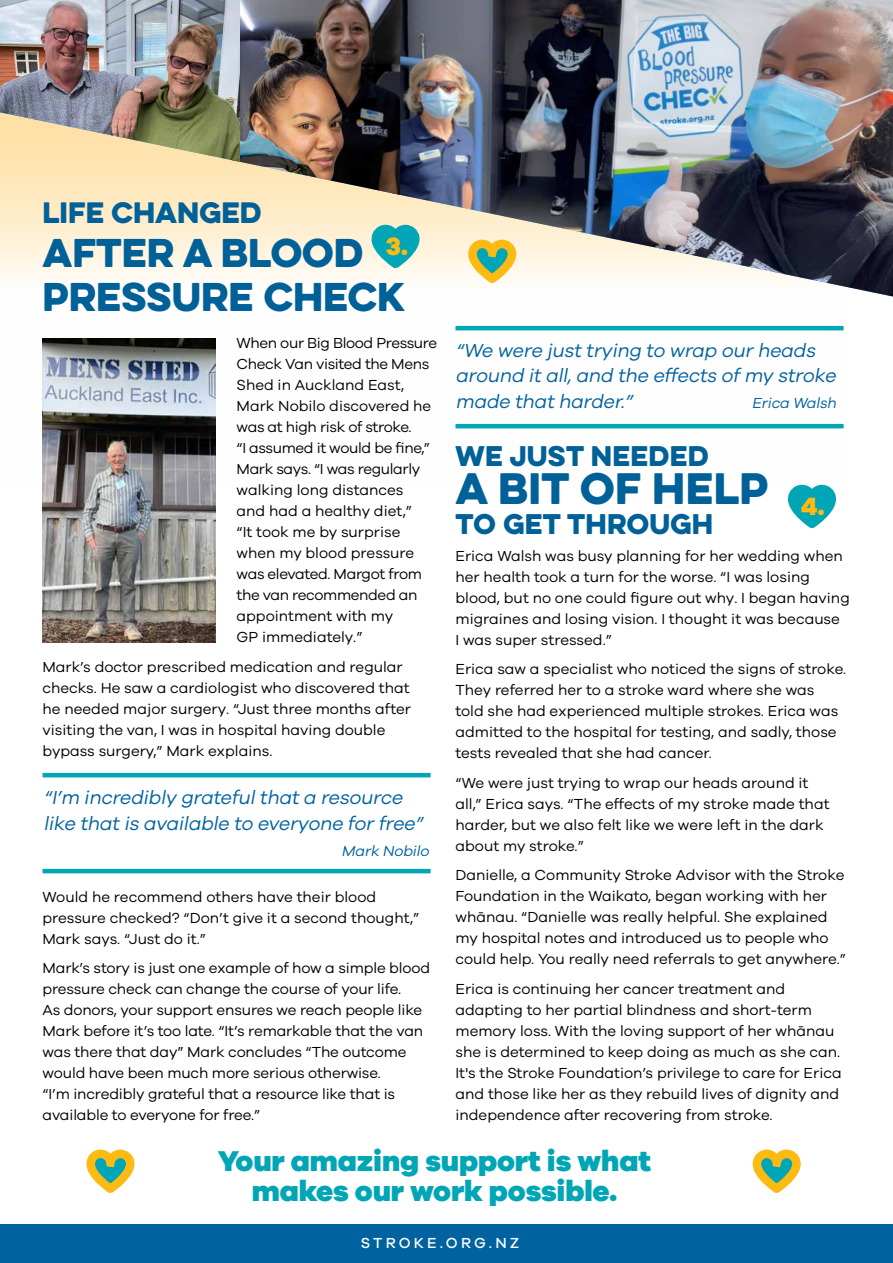
<style>
.page{position:relative;width:893px;height:1263px;background:#fff}
.page>*{position:absolute;margin:0;border:0;box-sizing:border-box;transform-origin:0 0}
.t1{font:39.45px "Eveleth Clean";letter-spacing:.01em;color:#006098}
.t2{font:36px/44.1px "Eveleth Clean";color:#006098}
.t3{font:800 29.55px/30.6px "Galano Grotesque";letter-spacing:-.005em;color:#00a6b5;text-align:center}
.t4{font:26.4px "Eveleth Clean";color:#006098}
.t5{font:800 25.8px "Galano Grotesque";color:#fdba12}
.t6{font:25.5px "Eveleth Clean";letter-spacing:.01em;color:#006098}
.t7{font:italic 19.5px/25.5px "Galano Grotesque";color:#0063a0}
.t8{font:15px/21px "Galano Grotesque";color:#000}
.t9{font:italic 15px "Galano Grotesque";color:#0063a0}
.t10{font:500 15px "Galano Grotesque";letter-spacing:.21em;color:#fff}
</style>
<div class="page">
<svg style="left:42px;top:325px;width:802px;height:161px"></svg>
<div style="left:0;top:1225px;width:893px;height:38px;background:#0063a0"></div>
<hr style="left:43px;top:773px;width:388px;height:4px;background:#00a6b5">
<hr style="left:43px;top:869px;width:388px;height:4px;background:#00a6b5">
<hr style="left:455px;top:326px;width:389px;height:4px;background:#00a6b5">
<hr style="left:455px;top:424px;width:389px;height:4px;background:#00a6b5">
<svg style="left:0;top:162px;width:372px;height:118px;background:#ffefd1"></svg>
<img style="left:372px;top:0;width:521px;height:297px">
<img style="left:232px;top:0;width:168px;height:195px">
<img style="left:0;top:0;width:240px;height:162px">
<img style="left:43px;top:339px;width:172px;height:303px">
<svg style="left:364px;top:216px;width:62px;height:129px"></svg>
<svg style="left:781px;top:476px;width:61px;height:53px"></svg>
<svg style="left:461px;top:231px;width:61px;height:129px"></svg>
<svg style="left:79px;top:1149px;width:61px;height:76px"></svg>
<svg style="left:745px;top:1149px;width:62px;height:76px"></svg>
<h3 class="t4" style="left:43px;top:192px;width:220px">LIFE CHANGED</h3>
<h2 class="t2" style="left:43px;top:230px;width:364px">AFTER A BLOOD<br>PRESSURE CHECK</h2>
<h3 class="t5" style="left:386px;top:230px;width:23px">3.</h3>
<p class="t8" style="left:237px;top:332px;width:202px">When our Big Blood Pressure<br>Check Van visited the Mens<br>Shed in Auckland East,<br>Mark Nobilo discovered he was at high risk of stroke.<br>“I assumed it would be fine,”<br>Mark says. “I was regularly walking long distances<br>and had a healthy diet,”<br>“It took me by surprise when my blood pressure was elevated. Margot from the van recommended an appointment with my<br>GP immediately.”</p>
<p class="t8" style="left:43px;top:656px;width:370px">Mark’s doctor prescribed medication and regular checks. He saw a cardiologist who discovered that he needed major surgery. “Just three months after visiting the van, I was in hospital having double bypass surgery,” Mark explains.</p>
<h3 class="t7" style="left:455px;top:337px;width:386px">“We were j usttrying to wrap our heads around itall,and the effects ofmy stroke made thatharder.”</h3>
<p class="t9" style="left:752px;top:394px;width:89px">Erica Walsh</p>
<h3 class="t6" style="left:455px;top:436px;width:255px">WE JUST NEEDED</h3>
<h1 class="t1" style="left:455px;top:458px;width:314px">A BIT OF HELP</h1>
<h3 class="t6" style="left:455px;top:504px;width:259px">TO GET THROUGH</h3>
<h3 class="t5" style="left:801px;top:489px;width:25px">4.</h3>
<p class="t8" style="left:455px;top:545px;width:396px">Erica Walsh was busy planning for her wedding when her health took a turn for the worse. “I was losing blood, but no one could figure out why. I began having migraines and losing vision. I thought it was because<br>I was super stressed.”</p>
<p class="t8" style="left:455px;top:658px;width:392px">Erica saw a specialist who noticed the signs of stroke.<br>They referred her to a stroke ward where she was told she had experienced multiple strokes. Erica was admitted to the hospital for testing, and sadly, those tests revealed that she had cancer.</p>
<p class="t8" style="left:455px;top:772px;width:376px">“We were just trying to wrap our heads around it all,” Erica says. “The effects of my stroke made that harder, but we also felt like we were left in the dark about my stroke.”</p>
<p class="t8" style="left:455px;top:864px;width:392px">Danielle, a Community Stroke Advisor with the Stroke Foundation in the Waikato, began working with her whānau. “Danielle was really helpful. She explained my hospital notes and introduced us to people who could help. You really need referrals to get anywhere.”</p>
<p class="t8" style="left:455px;top:978px;width:388px">Erica is continuing her cancer treatment and adapting to her partial blindness and short-term memory loss. With the loving support of her whānau she is determined to keep doing as much as she can.<br>It's the Stroke Foundation’s privilege to care for Erica and those like her as they rebuild lives of dignity and independence after recovering from stroke.</p>
<h3 class="t3" style="left:218px;top:1144px;width:435px">Your amazing support is what makes our work possible.</h3>
<h3 class="t7" style="left:44px;top:784px;width:385px">“I’m incredibly gratefulthata resource like thatis available to everyone for free”</h3>
<p class="t9" style="left:341px;top:841px;width:92px">Mark Nobilo</p>
<p class="t8" style="left:43px;top:885px;width:378px">Would he recommend others have their blood pressure checked? “Don’t give it a second thought,”<br>Mark says. “Just do it.”</p>
<p class="t8" style="left:43px;top:957px;width:389px">Mark’s story is just one example of how a simple blood pressure check can change the course of your life.<br>As donors, your support ensures we reach people like Mark before it’s too late. “It’s remarkable that the van was there that day” Mark concludes “The outcome would have been much more serious otherwise.<br>“I’m incredibly grateful that a resource like that is available to everyone for free.”</p>
<p class="t10" style="left:361px;top:1234px;width:160px">STROKE.ORG.NZ</p>
</div>
